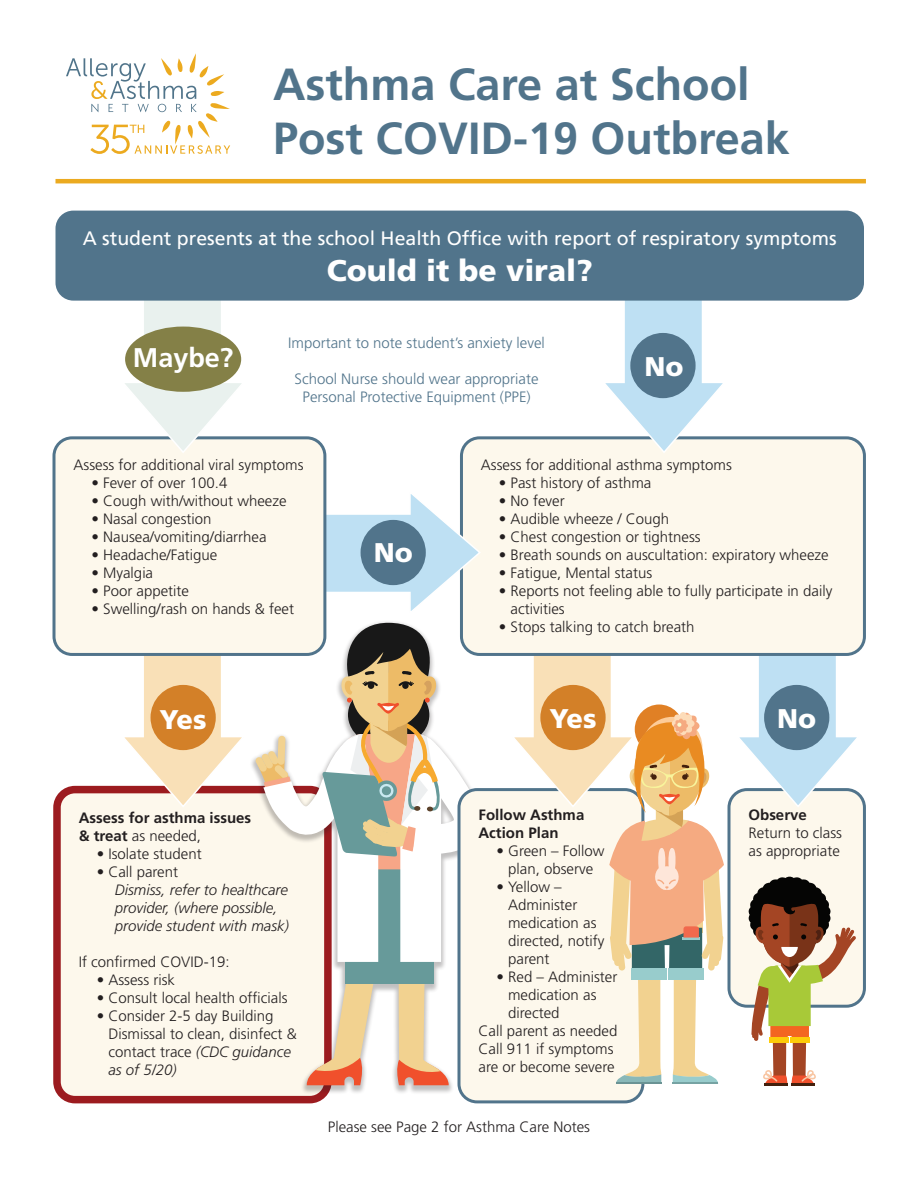
<style>
.page{position:relative;width:918px;height:1188px;background:#fff}
.page>*{position:absolute;margin:0;border:0;box-sizing:border-box;transform-origin:0 0}
.t1{font:700 45px "Frutiger";color:#51748b}
.t2{font:900 30px "Frutiger";color:#fff}
.t3{font:900 27px "Frutiger";color:#fff}
.t4{font:700 27px "Frutiger";color:#fff}
.t5{font:19.5px "Frutiger";color:#fff}
.t6{font:300 15px/18px "Frutiger";color:#231f20}
.t7{font:300 15px/18px "Frutiger";color:#51748b;text-align:center}
.t8{font:italic 300 15px/18px "Frutiger";color:#231f20}
.t9{font:700 15px/18px "Frutiger";color:#231f20}
.s1{font-weight:300}
.s2{font-style:italic}
</style>
<div class="page">
<div style="left:57px;top:790px;width:271px;height:310px;background:#fdf8ec;border-radius:18px"></div>
<div style="left:53px;top:786px;width:279px;height:317px;border:8px solid #9c1b1f;border-radius:18px"></div>
<div style="left:250px;top:620px;width:239px;height:474px;background:#231f20;opacity:.28"></div>
<svg style="left:256px;top:623px;width:231px;height:462px"></svg>
<div style="left:459px;top:790px;width:184px;height:312px;background:#fdf8ec;border-radius:18px"></div>
<div style="left:458px;top:788px;width:186px;height:315px;border:3px solid #51748b;border-radius:18px"></div>
<div style="left:729px;top:790px;width:135px;height:216px;background:#fdf8ec;border-radius:18px"></div>
<div style="left:728px;top:788px;width:138px;height:220px;border:3px solid #51748b;border-radius:18px"></div>
<svg style="left:119px;top:656px;width:128px;height:151px"></svg>
<svg style="left:734px;top:645px;width:128px;height:162px"></svg>
<div style="left:461px;top:438px;width:403px;height:216px;background:#fdf8ec;border-radius:18px"></div>
<div style="left:460px;top:436px;width:406px;height:220px;border:3px solid #51748b;border-radius:18px"></div>
<svg style="left:326px;top:489px;width:155px;height:127px"></svg>
<div style="left:54px;top:438px;width:271px;height:216px;background:#fdf8ec;border-radius:18px"></div>
<div style="left:52px;top:436px;width:274px;height:220px;border:3px solid #51748b;border-radius:18px"></div>
<svg style="left:600px;top:301px;width:128px;height:152px"></svg>
<svg style="left:119px;top:301px;width:128px;height:152px"></svg>
<div style="left:151px;top:685px;width:65px;height:65px;background:#d38028;border-radius:50%"></div>
<div style="left:764px;top:685px;width:65px;height:65px;background:#51748b;border-radius:50%"></div>
<div style="left:630px;top:333px;width:66px;height:65px;background:#51748b;border-radius:50%"></div>
<div style="left:361px;top:520px;width:65px;height:65px;background:#51748b;border-radius:50%"></div>
<div style="left:125px;top:327px;width:116px;height:65px;background:#848047;border-radius:50%"></div>
<div style="left:56px;top:211px;width:808px;height:90px;background:#51748b;border-radius:18px"></div>
<svg style="left:66px;top:53px;width:164px;height:101px"></svg>
<hr style="left:56px;top:179px;width:810px;height:4px;background:#ebaa20">
<svg style="left:740px;top:877px;width:116px;height:209px"></svg>
<svg style="left:509px;top:652px;width:215px;height:432px"></svg>
<p class="t1" style="left:273px;top:58px;width:478px">Asthma Care at School</p>
<p class="t1" style="left:273px;top:112px;width:518px">Post COVID-19 Outbreak</p>
<p class="t5" style="left:83px;top:227px;width:756px">A student presents at the school Health Office with report of respiratory symptoms</p>
<p class="t2" style="left:327px;top:253px;width:268px">Could it be viral?</p>
<p class="t7" style="left:288px;top:334px;width:258px">Important to note student’s anxiety level</p>
<p class="t7" style="left:295px;top:370px;width:245px">School Nurse should wear appropriate<br>Personal Protective Equipment (PPE)</p>
<p class="t4" style="left:133px;top:342px;width:102px">Maybe?</p>
<p class="t3" style="left:645px;top:350px;width:41px">No</p>
<p class="t6" style="left:74px;top:456px;width:232px">Assess for additional viral symptoms</p>
<p class="t6" style="left:92px;top:474px;width:137px">• Fever of over 100.4</p>
<p class="t6" style="left:92px;top:492px;width:197px">• Cough with/without wheeze</p>
<p class="t6" style="left:92px;top:510px;width:122px">• Nasal congestion</p>
<p class="t6" style="left:92px;top:528px;width:177px">• Nausea/vomiting/diarrhea</p>
<p class="t6" style="left:92px;top:546px;width:127px">• Headache/Fatigue</p>
<p class="t6" style="left:92px;top:564px;width:63px">• Myalgia</p>
<p class="t6" style="left:92px;top:582px;width:99px">• Poor appetite</p>
<p class="t6" style="left:92px;top:600px;width:204px">• Swelling/rash on hands &amp; feet</p>
<p class="t3" style="left:374px;top:537px;width:41px">No</p>
<p class="t6" style="left:481px;top:456px;width:252px">Assess for additional asthma symptoms</p>
<p class="t6" style="left:499px;top:474px;width:154px">• Past history of asthma</p>
<p class="t6" style="left:499px;top:492px;width:67px">• No fever</p>
<p class="t6" style="left:499px;top:510px;width:172px">• Audible wheeze / Cough</p>
<p class="t6" style="left:499px;top:528px;width:203px">• Chest congestion or tightness</p>
<p class="t6" style="left:499px;top:546px;width:331px">• Breath sounds on auscultation: expiratory wheeze</p>
<p class="t6" style="left:499px;top:564px;width:155px">• Fatigue, Mental status</p>
<p class="t6" style="left:511px;top:582px;width:323px;text-indent:-12px">• Reports not feeling able to fully participate in daily activities</p>
<p class="t6" style="left:499px;top:618px;width:197px">• Stops talking to catch breath</p>
<p class="t3" style="left:160px;top:703px;width:49px">Yes</p>
<p class="t3" style="left:549px;top:703px;width:49px">Yes</p>
<p class="t9" style="left:79px;top:808px;width:174px">Assess for asthma issues &amp; treat <span class="s1">as needed,</span></p>
<p class="t6" style="left:97px;top:845px;width:107px">• Isolate student</p>
<p class="t6" style="left:97px;top:863px;width:83px">• Call parent</p>
<p class="t8" style="left:115px;top:881px;width:176px">Dismiss, refer to healthcare provider, (where possible, provide student with mask)</p>
<p class="t6" style="left:79px;top:953px;width:152px">If confirmed COVID-19:</p>
<p class="t6" style="left:97px;top:971px;width:80px">• Assess risk</p>
<p class="t6" style="left:97px;top:989px;width:192px">• Consult local health officials</p>
<p class="t6" style="left:108px;top:1007px;width:190px;text-indent:-12px">• Consider 2-5 day Building<br>Dismissal to clean, disinfect &amp; contact trace <span class="s2">(CDC guidance as of 5/20)</span></p>
<p class="t9" style="left:478px;top:806px;width:107px">Follow Asthma<br>Action Plan</p>
<p class="t6" style="left:496px;top:842px;width:110px;text-align:center">• Green – Follow plan, observe</p>
<p class="t6" style="left:508px;top:878px;width:98px;text-indent:-12px">• Yellow –<br>Administer medication as directed, notify parent</p>
<p class="t6" style="left:508px;top:968px;width:111px;text-indent:-12px">• Red – Administer medication as directed</p>
<p class="t6" style="left:478px;top:1022px;width:140px">Call parent as needed</p>
<p class="t6" style="left:478px;top:1040px;width:138px">Call 911 if symptoms are or become severe</p>
<p class="t6" style="left:328px;top:1118px;width:264px">Please see Page 2 for Asthma Care Notes</p>
<p class="t3" style="left:777px;top:703px;width:41px">No</p>
<p class="t9" style="left:748px;top:806px;width:60px">Observe</p>
<p class="t6" style="left:748px;top:824px;width:95px">Return to class as appropriate</p>
</div>
